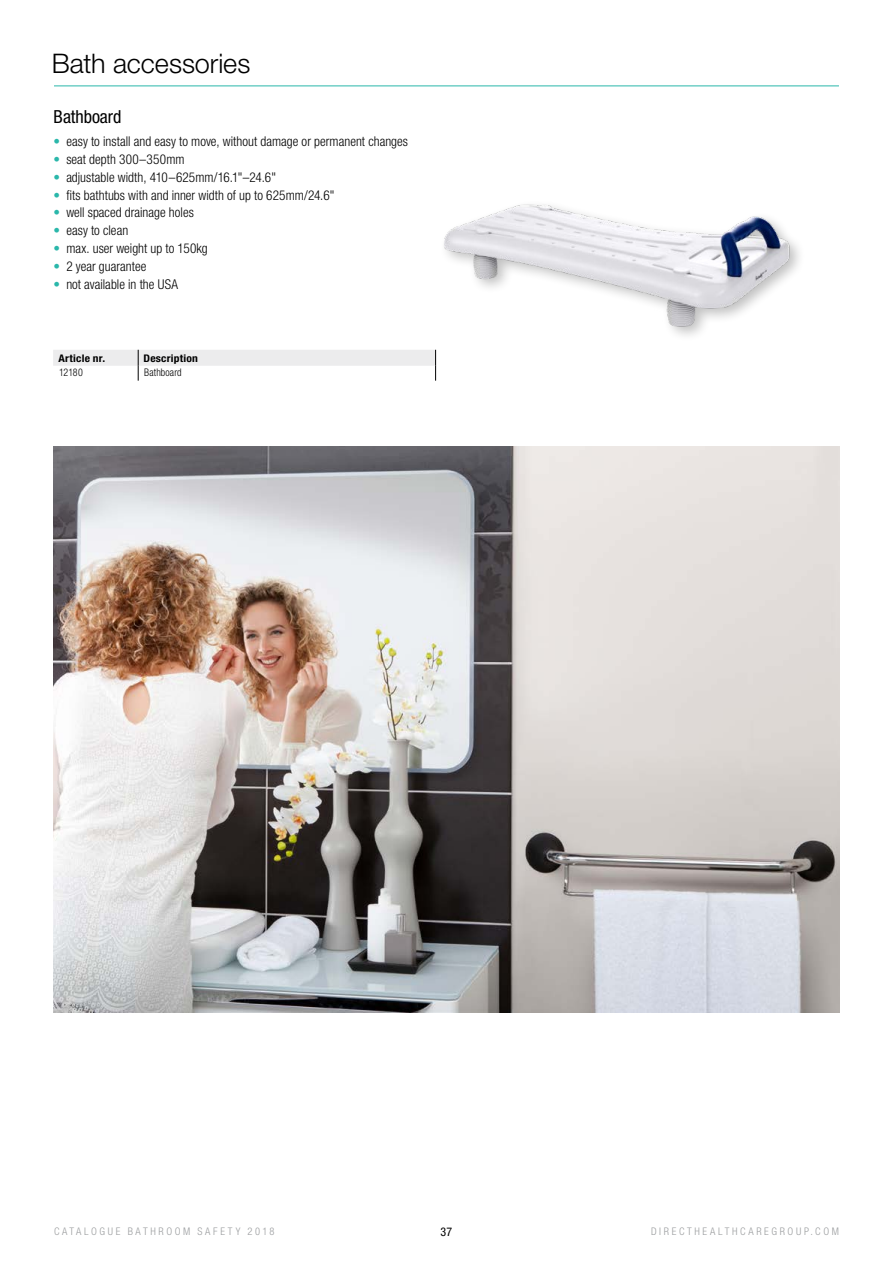
<style>
.page{position:relative;width:893px;height:1263px;background:#fff}
.page>*{position:absolute;margin:0;border:0;box-sizing:border-box;transform-origin:0 0}
.t1{font:300 27px "Helvetica Neue LT Std";letter-spacing:-.005em;color:#000}
.t2{font:condensed 18px "Helvetica Neue LT Std";color:#000}
.t3{font:300 condensed 13.5px "Helvetica Neue LT Std";letter-spacing:.005em;color:#000}
.t4{font:condensed 12px "Helvetica Neue LT Std";color:#000}
.t5{font:300 condensed 10.5px "Helvetica Neue LT Std";letter-spacing:.255em;color:#9b9d9f}
.t6{font:700 condensed 10.5px "Helvetica Neue LT Std";letter-spacing:.02em;color:#000;scale:1.1 1}
.t7{font:300 condensed 10.5px "Helvetica Neue LT Std";letter-spacing:.015em;color:#000;scale:.95 1}
.s1{color:#2ab7aa}
</style>
<div class="page">
<img style="left:435px;top:204px;width:365px;height:177px">
<img style="left:53px;top:446px;width:787px;height:566px">
<svg style="left:53px;top:350px;width:383px;height:31px"></svg>
<hr style="left:54px;top:86px;width:785px;height:1px;background:#2ab7aa">
<h1 class="t1" style="left:52px;top:47px;width:200px">Bath accessories</h1>
<h2 class="t2" style="left:54px;top:107px;width:69px">Bathboard</h2>
<p class="t3" style="left:54px;top:133px;width:356px"><span class="s1">•</span> easy to install and easy to move, without damage or permanent changes</p>
<p class="t3" style="left:54px;top:151px;width:132px"><span class="s1">•</span> seat depth 300–350mm</p>
<p class="t3" style="left:54px;top:169px;width:224px"><span class="s1">•</span> adjustable width, 410–625mm/16.1"–24.6"</p>
<p class="t3" style="left:54px;top:187px;width:282px"><span class="s1">•</span> fits bathtubs with and inner width of up to 625mm/24.6"</p>
<p class="t3" style="left:54px;top:205px;width:142px"><span class="s1">•</span> well spaced drainage holes</p>
<p class="t3" style="left:54px;top:223px;width:76px"><span class="s1">•</span> easy to clean</p>
<p class="t3" style="left:54px;top:241px;width:156px"><span class="s1">•</span> max. user weight up to 150kg</p>
<p class="t3" style="left:54px;top:259px;width:94px"><span class="s1">•</span> 2 year guarantee</p>
<p class="t3" style="left:54px;top:277px;width:126px"><span class="s1">•</span> not available in the USA</p>
<p class="t6" style="left:58px;top:351px;width:44px">Article nr.</p>
<p class="t6" style="left:144px;top:351px;width:51px">Description</p>
<p class="t7" style="left:59px;top:367px;width:26px">12180</p>
<p class="t7" style="left:144px;top:367px;width:41px">Bathboard</p>
<p class="t5" style="left:54px;top:1226px;width:222px">CATALOGUE BATHROOM SAFETY 2018</p>
<p class="t4" style="left:441px;top:1224px;width:13px">37</p>
<p class="t5" style="left:651px;top:1226px;width:189px">DIRECTHEALTHCAREGROUP.COM</p>
</div>
